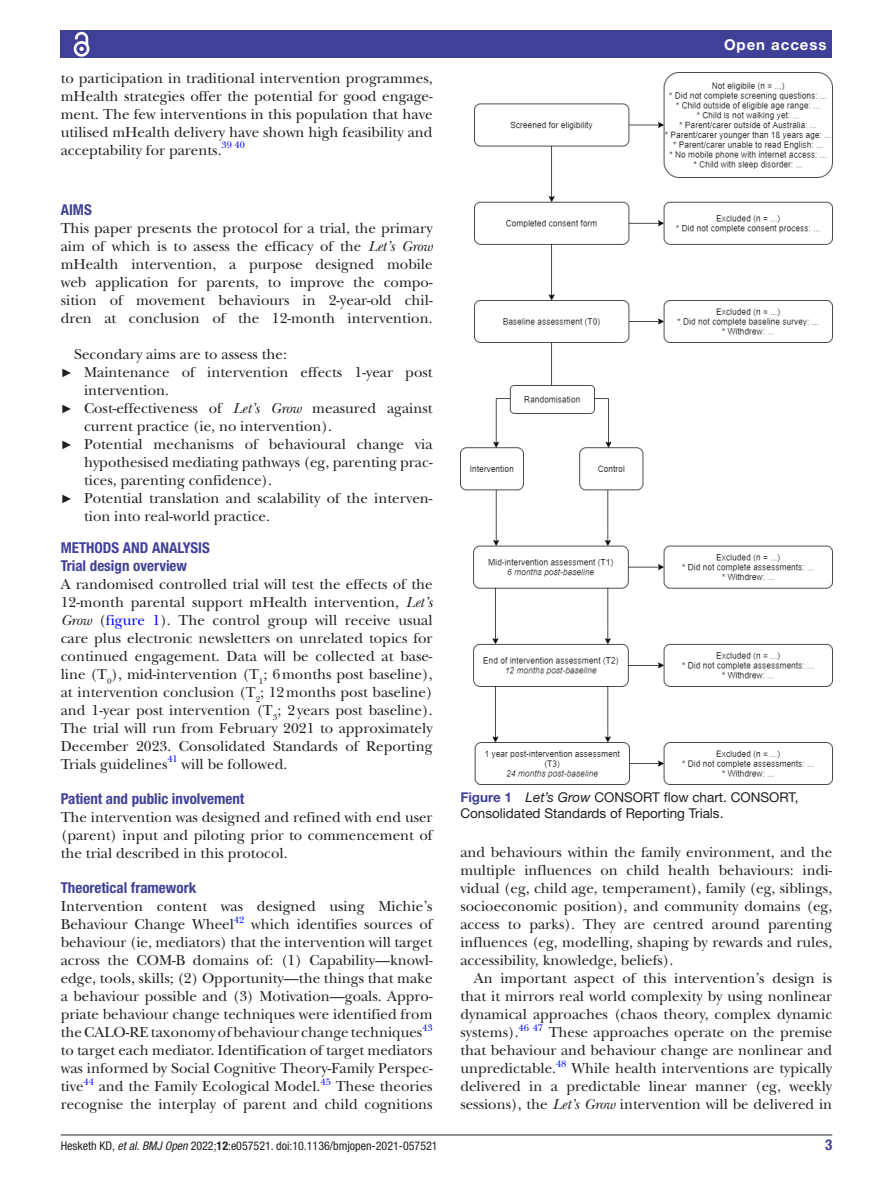
<style>
.page{position:relative;width:893px;height:1191px;background:#fff}
.page>*{position:absolute;margin:0;border:0;box-sizing:border-box;transform-origin:0 0}
.t1{font:15px/18px "New Baskerville";color:#231f20;text-align:justify}
.t2{font:700 condensed 15px/18px "Helvetica Neue LT Std";color:#414099}
.t3{font:700 15px "Helvetica Neue LT Std";letter-spacing:.065em;color:#fff}
.t4{font:13.5px/16.2px "Helvetica Neue LT Std";color:#231f20}
.t5{font:condensed 12px "Helvetica Neue LT Std";color:#231f20}
.t6{font:9.9px "New Baskerville";color:#00f}
.s1{font-style:italic}
.s2{font-family:"Arial";font-size:12px}
.s3{color:#00f}
.s4{font-weight:700;color:#414099}
.s5{font-weight:700}
</style>
<div class="page">
<hr style="left:61px;top:1134px;width:771px;height:1px;background:#231f20">
<div style="left:61px;top:31px;width:771px;height:27px;background:#414099"></div>
<svg style="left:73px;top:31px;width:17px;height:26px"></svg>
<img style="left:460px;top:73px;width:372px;height:711px">
<p class="t1" style="left:61px;top:69px;width:373px">to participation in traditional intervention programmes, mHealth strategies offer the potential for good engage&shy;ment. The few interventions in this population that have utilised mHealth delivery have shown high feasibility and acceptability for parents.</p>
<p class="t6" style="left:222px;top:139px;width:25px">39 40</p>
<p class="t2" style="left:61px;top:200px;width:33px">AIMS</p>
<p class="t1" style="left:61px;top:219px;width:373px">This paper presents the protocol for a trial, the primary aim of which is to assess the efficacy of the <span class="s1">Let’s Grow </span>mHealth intervention, a purpose designed mobile web application for parents, to improve the compo&shy;sition of movement behaviours in 2-year-old chil&shy;dren at conclusion of the 12-month intervention.</p>
<p class="t1" style="left:74px;top:345px;width:214px">Secondary aims are to assess the:</p>
<p class="t1" style="left:61px;top:363px;width:373px"><span class="s2">►</span> Maintenance of intervention effects 1-year post</p>
<p class="t1" style="left:84px;top:381px;width:86px">intervention.</p>
<p class="t1" style="left:61px;top:399px;width:373px"><span class="s2">►</span> Cost-effectiveness of <span class="s1">Let’s Grow</span> measured against</p>
<p class="t1" style="left:84px;top:417px;width:249px">current practice (ie, no intervention).</p>
<p class="t1" style="left:61px;top:435px;width:373px"><span class="s2">►</span> Potential mechanisms of behavioural change via</p>
<p class="t1" style="left:84px;top:453px;width:350px">hypothesised mediating pathways (eg, parenting prac-</p>
<p class="t1" style="left:84px;top:471px;width:190px">tices, parenting confidence).</p>
<p class="t1" style="left:61px;top:489px;width:373px"><span class="s2">►</span> Potential translation and scalability of the interven-</p>
<p class="t1" style="left:84px;top:507px;width:188px">tion into real-world practice.</p>
<p class="t2" style="left:61px;top:538px;width:151px">METHODS AND ANALYSIS<br>Trial design overview</p>
<p class="t1" style="left:61px;top:575px;width:373px">A randomised controlled trial will test the effects of the 12-month parental support mHealth intervention, <span class="s1">Let’s Grow</span> (<span class="s3">figure 1</span>). The control group will receive usual care plus electronic newsletters on unrelated topics for continued engagement. Data will be collected at base&shy;line (T<sub>0</sub>), mid-intervention (T<sub>1</sub>; 6months post baseline), at intervention conclusion (T<sub>2</sub>; 12months post baseline) and 1-year post intervention (T<sub>3</sub>; 2years post baseline).<br>The trial will run from February 2021 to approximately December 2023. Consolidated Standards of Reporting Trials guidelines</p>
<p class="t6" style="left:167px;top:753px;width:12px">41</p>
<p class="t1" style="left:182px;top:755px;width:107px">will be followed.</p>
<p class="t2" style="left:61px;top:789px;width:185px">Patient and public involvement</p>
<p class="t1" style="left:61px;top:808px;width:373px">The intervention was designed and refined with end user (parent) input and piloting prior to commencement of the trial described in this protocol.</p>
<p class="t2" style="left:61px;top:878px;width:137px">Theoretical framework</p>
<p class="t1" style="left:61px;top:897px;width:373px">Intervention content was designed using Michie’s<br>Behaviour Change Wheel<sup>42</sup></p>
<p class="t1" style="left:61px;top:915px;width:373px;text-indent:190px">which identifies sources of behaviour (ie, mediators) that the intervention will target across the COM-B domains of: (1) Capability—knowl&shy;edge, tools, skills; (2) Opportunity—the things that make a behaviour possible and (3) Motivation—goals. Appro&shy;priate behaviour change techniques were identified from the CALO-RE taxonomy of behaviour change techniques<sup>43 </sup>to target each mediator. Identification of target mediators was informed by Social Cognitive Theory-Family Perspec&shy;tive</p>
<p class="t6" style="left:84px;top:1075px;width:12px">44</p>
<p class="t1" style="left:99px;top:1077px;width:223px">and the Family Ecological Model.</p>
<p class="t6" style="left:320px;top:1075px;width:12px">45</p>
<p class="t1" style="left:61px;top:1077px;width:373px;text-align:right">These theories<br>recognise the interplay of parent and child cognitions</p>
<p class="t3" style="left:724px;top:35px;width:104px">Open access</p>
<p class="t4" style="left:460px;top:789px;width:340px"><span class="s4">Figure 1</span> <span class="s1">Let’s Grow</span> CONSORT flow chart. CONSORT,<br>Consolidated Standards of Reporting Trials.</p>
<p class="t1" style="left:460px;top:843px;width:373px">and behaviours within the family environment, and the multiple influences on child health behaviours: indi&shy;vidual (eg, child age, temperament), family (eg, siblings, socioeconomic position), and community domains (eg, access to parks). They are centred around parenting influences (eg, modelling, shaping by rewards and rules, accessibility, knowledge, beliefs).</p>
<p class="t1" style="left:460px;top:969px;width:373px;text-indent:14px">An important aspect of this intervention’s design is that it mirrors real world complexity by using nonlinear dynamical approaches (chaos theory, complex dynamic systems).<sup>46</sup> <sup>47</sup> These approaches operate on the premise that behaviour and behaviour change are nonlinear and unpredictable.</p>
<p class="t6" style="left:556px;top:1057px;width:12px">48</p>
<p class="t1" style="left:460px;top:1059px;width:373px;text-indent:111px">While health interventions are typically delivered in a predictable linear manner (eg, weekly sessions), the <span class="s1">Let’s Grow</span> intervention will be delivered in</p>
<p class="t5" style="left:61px;top:1138px;width:378px">Hesketh KD, <span class="s1">et al</span>. <span class="s1">BMJ Open</span> 2022;<span class="s5">12</span>:e057521. doi:10.1136/bmjopen-2021-057521</p>
<p class="t2" style="left:825px;top:1135px;width:9px">3</p>
</div>
